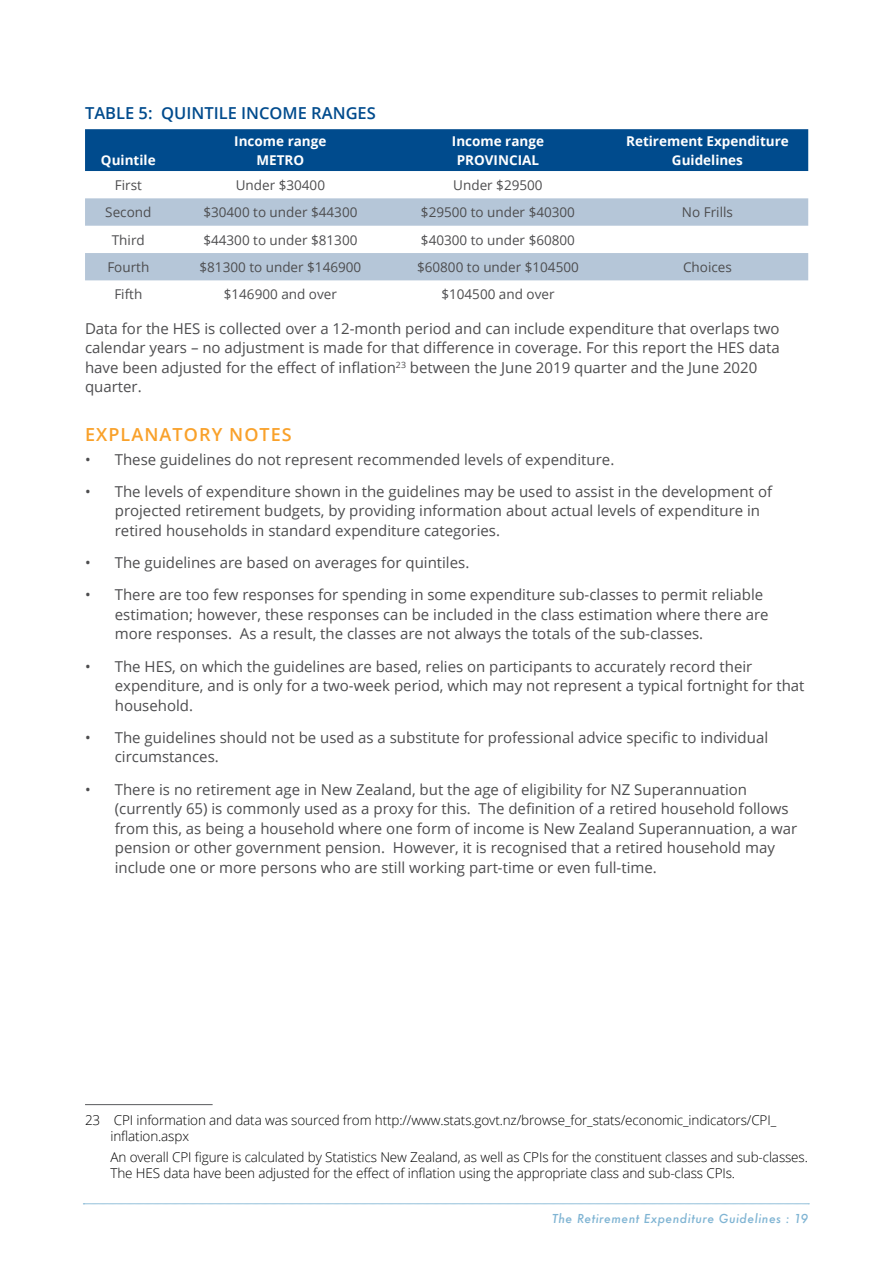
<style>
.page{position:relative;width:893px;height:1263px;background:#fff}
.page>*{position:absolute;margin:0;border:0;box-sizing:border-box;transform-origin:0 0}
.t1{font:600 18px "Open Sans";letter-spacing:.06em;color:#f9a12a}
.t2{font:600 16.5px "Open Sans";color:#004b8d}
.t3{font:15px/19.5px "Open Sans";color:#4d4d4f}
.t4{font:300 13.5px/16.2px "Open Sans";letter-spacing:-.01em;color:#000}
.t5{font:13.5px "Open Sans";color:#4d4d4f}
.t6{font:700 13.5px/19.5px "Open Sans";color:#fff;text-align:center}
.t7{font:italic 500 12px "Futura";letter-spacing:.04em;color:#7fb4d3}
</style>
<div class="page">
<svg style="left:83px;top:1203px;width:726px;height:1px"></svg>
<div style="left:85px;top:129px;width:723px;height:42px;background:#004b8d"></div>
<svg style="left:85px;top:198px;width:723px;height:82px;fill:#b5c6d8"></svg>
<hr style="left:85px;top:1104px;width:128px;height:1px;background:#58595b">
<p class="t2" style="left:85px;top:102px;width:292px">TABLE 5: QUINTILE INCOME RANGES</p>
<p class="t6" style="left:101px;top:150px;width:56px">Quintile</p>
<p class="t6" style="left:234px;top:131px;width:94px">Income range<br>METRO</p>
<p class="t6" style="left:452px;top:131px;width:94px">Income range<br>PROVINCIAL</p>
<p class="t6" style="left:626px;top:131px;width:164px">Retirement Expenditure<br>Guidelines</p>
<p class="t5" style="left:115px;top:176px;width:29px">First</p>
<p class="t5" style="left:236px;top:176px;width:91px">Under $30400</p>
<p class="t5" style="left:453px;top:176px;width:91px">Under $29500</p>
<p class="t5" style="left:105px;top:203px;width:48px">Second</p>
<p class="t5" style="left:203px;top:203px;width:156px">$30400 to under $44300</p>
<p class="t5" style="left:421px;top:203px;width:156px">$29500 to under $40300</p>
<p class="t5" style="left:682px;top:203px;width:53px">No Frills</p>
<p class="t5" style="left:112px;top:230px;width:34px">Third</p>
<p class="t5" style="left:203px;top:230px;width:156px">$44300 to under $81300</p>
<p class="t5" style="left:421px;top:230px;width:156px">$40300 to under $60800</p>
<p class="t5" style="left:107px;top:258px;width:43px">Fourth</p>
<p class="t5" style="left:200px;top:258px;width:163px">$81300 to under $146900</p>
<p class="t5" style="left:417px;top:258px;width:163px">$60800 to under $104500</p>
<p class="t5" style="left:683px;top:258px;width:50px">Choices</p>
<p class="t5" style="left:114px;top:285px;width:30px">Fifth</p>
<p class="t5" style="left:224px;top:285px;width:115px">$146900 and over</p>
<p class="t5" style="left:441px;top:285px;width:115px">$104500 and over</p>
<p class="t3" style="left:85px;top:318px;width:696px">Data for the HES is collected over a 12-month period and can include expenditure that overlaps two calendar years – no adjustment is made for that difference in coverage. For this report the HES data have been adjusted for the effect of inflation<sup>23</sup> between the June 2019 quarter and the June 2020 quarter.</p>
<p class="t1" style="left:85px;top:422px;width:208px">EXPLANATORY NOTES</p>
<p class="t3" style="left:85px;top:449px;width:531px">• These guidelines do not represent recommended levels of expenditure.</p>
<p class="t3" style="left:115px;top:481px;width:659px;text-indent:-30px">• The levels of expenditure shown in the guidelines may be used to assist in the development of projected retirement budgets, by providing information about actual levels of expenditure in retired households in standard expenditure categories.</p>
<p class="t3" style="left:85px;top:552px;width:386px">• The guidelines are based on averages for quintiles.</p>
<p class="t3" style="left:115px;top:585px;width:655px;text-indent:-30px">• There are too few responses for spending in some expenditure sub-classes to permit reliable estimation; however, these responses can be included in the class estimation where there are more responses. As a result, the classes are not always the totals of the sub-classes.</p>
<p class="t3" style="left:115px;top:656px;width:691px;text-indent:-30px">• The HES, on which the guidelines are based, relies on participants to accurately record their expenditure, and is only for a two-week period, which may not represent a typical fortnight for that household.</p>
<p class="t3" style="left:115px;top:727px;width:655px;text-indent:-30px">• The guidelines should not be used as a substitute for professional advice specific to individual circumstances.</p>
<p class="t3" style="left:115px;top:779px;width:684px;text-indent:-30px">• There is no retirement age in New Zealand, but the age of eligibility for NZ Superannuation (currently 65) is commonly used as a proxy for this. The definition of a retired household follows from this, as being a household where one form of income is New Zealand Superannuation, a war pension or other government pension. However, it is recognised that a retired household may include one or more persons who are still working part-time or even full-time.</p>
<p class="t4" style="left:111px;top:1112px;width:667px;text-indent:-26px">23 CPI information and data was sourced from http://www.stats.govt.nz/browse_for_stats/economic_indicators/CPI_ inflation.aspx</p>
<p class="t4" style="left:111px;top:1148px;width:699px">An overall CPI figure is calculated by Statistics New Zealand, as well as CPIs for the constituent classes and sub-classes.<br>The HES data have been adjusted for the effect of inflation using the appropriate class and sub-class CPIs.</p>
<p class="t7" style="left:552px;top:1210px;width:257px">The Retirement Expenditure Guidelines : 19</p>
</div>
